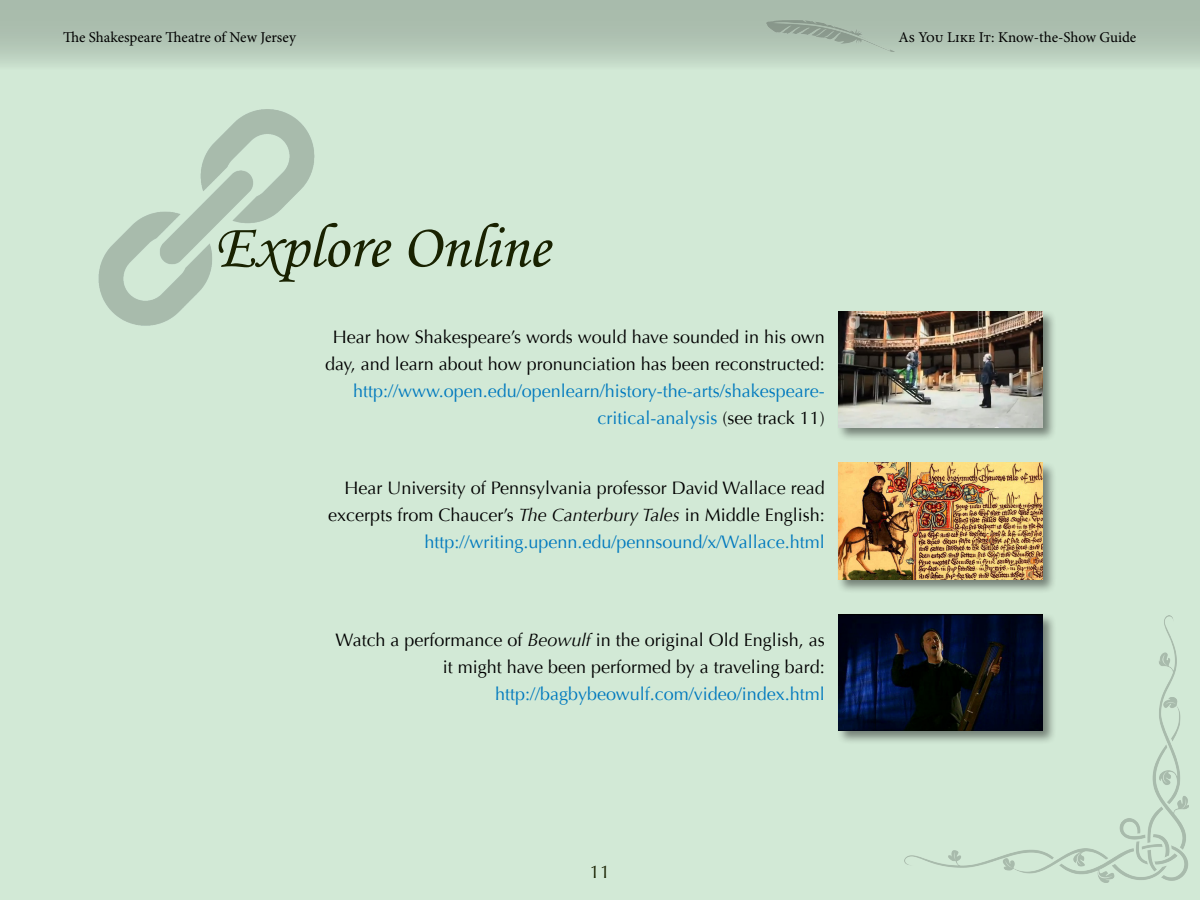
<style>
.page{position:relative;width:1200px;height:900px;background:#fff}
.page>*{position:absolute;margin:0;border:0;box-sizing:border-box;transform-origin:0 0}
.t1{font:63px "Monotype Corsiva";color:#192201}
.t2{font:18px/27px "Optima";color:#000;text-align:right}
.t3{font:18px/27px "Optima";color:#0079be;text-align:right}
.t4{font:18px "Optima";color:#192201}
.t5{font:15px "Minion Pro";letter-spacing:-.005em;color:#000}
.s1{color:#000}
.s2{font-style:italic}
.s3{color:#0079be}
</style>
<div class="page">
<div style="left:0;top:70px;width:1200px;height:830px;background:#d2e9d6"></div>
<img style="left:904px;top:616px;width:284px;height:267px">
<img style="left:78px;top:90px;width:248px;height:248px">
<div style="left:837px;top:309px;width:220px;height:133px;background:#000;opacity:.45"></div>
<img style="left:838px;top:311px;width:204px;height:117px">
<div style="left:837px;top:461px;width:220px;height:133px;background:#000;opacity:.45"></div>
<img style="left:838px;top:463px;width:204px;height:116px">
<div style="left:837px;top:612px;width:220px;height:133px;background:#000;opacity:.45"></div>
<img style="left:838px;top:614px;width:204px;height:117px">
<div style="left:0;top:0;width:1200px;height:70px;background:linear-gradient(to bottom,#a0b2a3,#c3d9c7)"></div>
<img style="left:767px;top:20px;width:129px;height:32px">
<p class="t5" style="left:63px;top:27px;width:234px">The Shakespeare Theatre of New Jersey</p>
<p class="t5" style="left:899px;top:27px;width:239px">As You Like It: Know-the-Show Guide</p>
<h1 class="t1" style="left:214px;top:209px;width:337px">Explore Online</h1>
<p class="t2" style="left:325px;top:323px;width:501px;text-align:center">Hear how Shakespeare’s words would have sounded in his own day, and learn about how pronunciation has been reconstructed:</p>
<p class="t3" style="left:353px;top:377px;width:473px">http://www.open.edu/openlearn/history-the-arts/shakespeare&shy;critical-analysis <span class="s1">(see track 11)</span></p>
<p class="t2" style="left:328px;top:475px;width:498px">Hear University of Pennsylvania professor David Wallace read excerpts from Chaucer’s <span class="s2">The Canterbury Tales</span> in Middle English: <span class="s3">http://writing.upenn.edu/pennsound/x/Wallace.html</span></p>
<p class="t2" style="left:336px;top:626px;width:491px">Watch a performance of <span class="s2">Beowulf</span> in the original Old English, as it might have been performed by a traveling bard:</p>
<p class="t3" style="left:495px;top:680px;width:331px">http://bagbybeowulf.com/video/index.html</p>
<p class="t4" style="left:590px;top:861px;width:22px">11</p>
</div>
